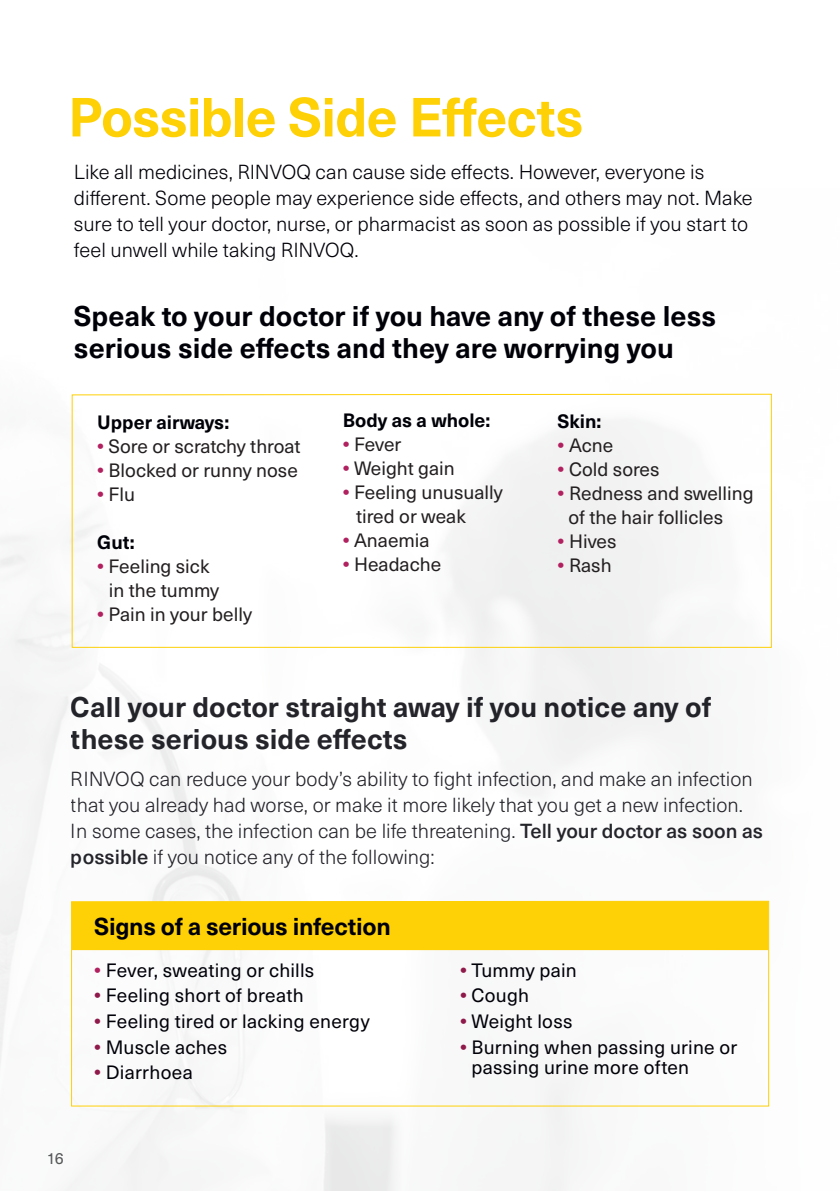
<style>
.page{position:relative;width:840px;height:1191px;background:#fff}
.page>*{position:absolute;margin:0;border:0;box-sizing:border-box;transform-origin:0 0}
._06_HEADING{font:700 54px "Neue Haas Unica Pro";letter-spacing:-.015em;color:#fed006}
._10_BODY_COPY{font:700 28px/32px "Neue Haas Unica Pro";color:#000008}
._10_BODY_COPY-2{font:700 24px "Neue Haas Unica Pro";letter-spacing:-.015em;color:#000008}
._10_BODY_COPY-3{font:300 20px/26px "Neue Haas Unica Pro";color:#000008}
.t1{font:19px/24px "Neue Haas Unica Pro";color:#231f20}
._10_BODY_COPY-4{font:19px/20px "Neue Haas Unica Pro";letter-spacing:.015em;color:#000008}
.t2{font:700 19px "Neue Haas Unica Pro";color:#000008}
.t3{font:16px "Neue Haas Unica Pro";color:#57585a}
.s1{font-weight:700;color:#b1205f}
.s2{font-weight:500}
.s3{font-weight:700;color:#8f194a}
</style>
<div class="page">
<svg style="left:71px;top:393px;width:701px;height:255px"></svg>
<div style="left:71px;top:901px;width:697px;height:49px;background:#fed006"></div>
<div style="left:71px;top:900px;width:697px;height:206px;border:1px solid #fed006"></div>
<p class="_06_HEADING" style="left:68px;top:84px;width:516px">Possible Side Effects</p>
<p class="_10_BODY_COPY-3" style="left:74px;top:159px;width:680px">Like all medicines, RINVOQ can cause side effects. However, everyone is different. Some people may experience side effects, and others may not. Make sure to tell your doctor, nurse, or pharmacist as soon as possible if you start to feel unwell while taking RINVOQ.</p>
<p class="_10_BODY_COPY" style="left:74px;top:300px;width:643px">Speak to your doctor if you have any of these less serious side effects and they are worrying you</p>
<p class="t2" style="left:97px;top:410px;width:133px">Upper airways:</p>
<p class="t1" style="left:97px;top:434px;width:205px"><span class="s1">•</span> Sore or scratchy throat</p>
<p class="t1" style="left:97px;top:458px;width:202px"><span class="s1">•</span> Blocked or runny nose</p>
<p class="t1" style="left:97px;top:482px;width:39px"><span class="s1">•</span> Flu</p>
<p class="t2" style="left:97px;top:530px;width:39px">Gut:</p>
<p class="t1" style="left:109px;top:554px;width:112px;text-indent:-12px"><span class="s1">•</span> Feeling sick in the tummy</p>
<p class="t1" style="left:97px;top:602px;width:156px"><span class="s1">•</span> Pain in your belly</p>
<p class="t2" style="left:342px;top:408px;width:149px">Body as a whole:</p>
<p class="t1" style="left:342px;top:432px;width:60px"><span class="s1">•</span> Fever</p>
<p class="t1" style="left:342px;top:456px;width:113px"><span class="s1">•</span> Weight gain</p>
<p class="t1" style="left:356px;top:480px;width:148px;text-indent:-13px"><span class="s1">•</span> Feeling unusually tired or weak</p>
<p class="t1" style="left:342px;top:528px;width:88px"><span class="s1">•</span> Anaemia</p>
<p class="t1" style="left:342px;top:552px;width:100px"><span class="s1">•</span> Headache</p>
<p class="t2" style="left:557px;top:410px;width:45px">Skin:</p>
<p class="t1" style="left:557px;top:434px;width:57px"><span class="s1">•</span> Acne</p>
<p class="t1" style="left:557px;top:458px;width:103px"><span class="s1">•</span> Cold sores</p>
<p class="t1" style="left:568px;top:482px;width:187px;text-indent:-11px"><span class="s1">•</span> Redness and swelling of the hair follicles</p>
<p class="t1" style="left:557px;top:530px;width:60px"><span class="s1">•</span> Hives</p>
<p class="t1" style="left:557px;top:554px;width:55px"><span class="s1">•</span> Rash</p>
<h2 class="_10_BODY_COPY" style="left:71px;top:691px;width:641px">Call your doctor straight away if you notice any of these serious side effects</h2>
<p class="_10_BODY_COPY-3" style="left:71px;top:766px;width:693px">RINVOQ can reduce your body’s ability to fight infection, and make an infection that you already had worse, or make it more likely that you get a new infection.<br>In some cases, the infection can be life threatening. <span class="s2">Tell your doctor as soon as possible</span> if you notice any of the following:</p>
<p class="t3" style="left:47px;top:1149px;width:19px">16</p>
<p class="_10_BODY_COPY-2" style="left:94px;top:911px;width:298px">Signs of a serious infection</p>
<p class="_10_BODY_COPY-4" style="left:94px;top:960px;width:221px"><span class="s1">•</span> Fever, sweating or chills</p>
<p class="_10_BODY_COPY-4" style="left:94px;top:985px;width:211px"><span class="s3">•</span> Feeling short of breath</p>
<p class="_10_BODY_COPY-4" style="left:94px;top:1011px;width:277px"><span class="s3">•</span> Feeling tired or lacking energy</p>
<p class="_10_BODY_COPY-4" style="left:94px;top:1037px;width:134px"><span class="s3">•</span> Muscle aches</p>
<p class="_10_BODY_COPY-4" style="left:94px;top:1062px;width:100px"><span class="s3">•</span> Diarrhoea</p>
<p class="_10_BODY_COPY-4" style="left:460px;top:960px;width:118px"><span class="s3">•</span> Tummy pain</p>
<p class="_10_BODY_COPY-4" style="left:460px;top:985px;width:70px"><span class="s3">•</span> Cough</p>
<p class="_10_BODY_COPY-4" style="left:460px;top:1011px;width:114px"><span class="s3">•</span> Weight loss</p>
<p class="_10_BODY_COPY-4" style="left:471px;top:1037px;width:267px;text-indent:-11px"><span class="s3">•</span> Burning when passing urine or passing urine more often</p>
</div>
